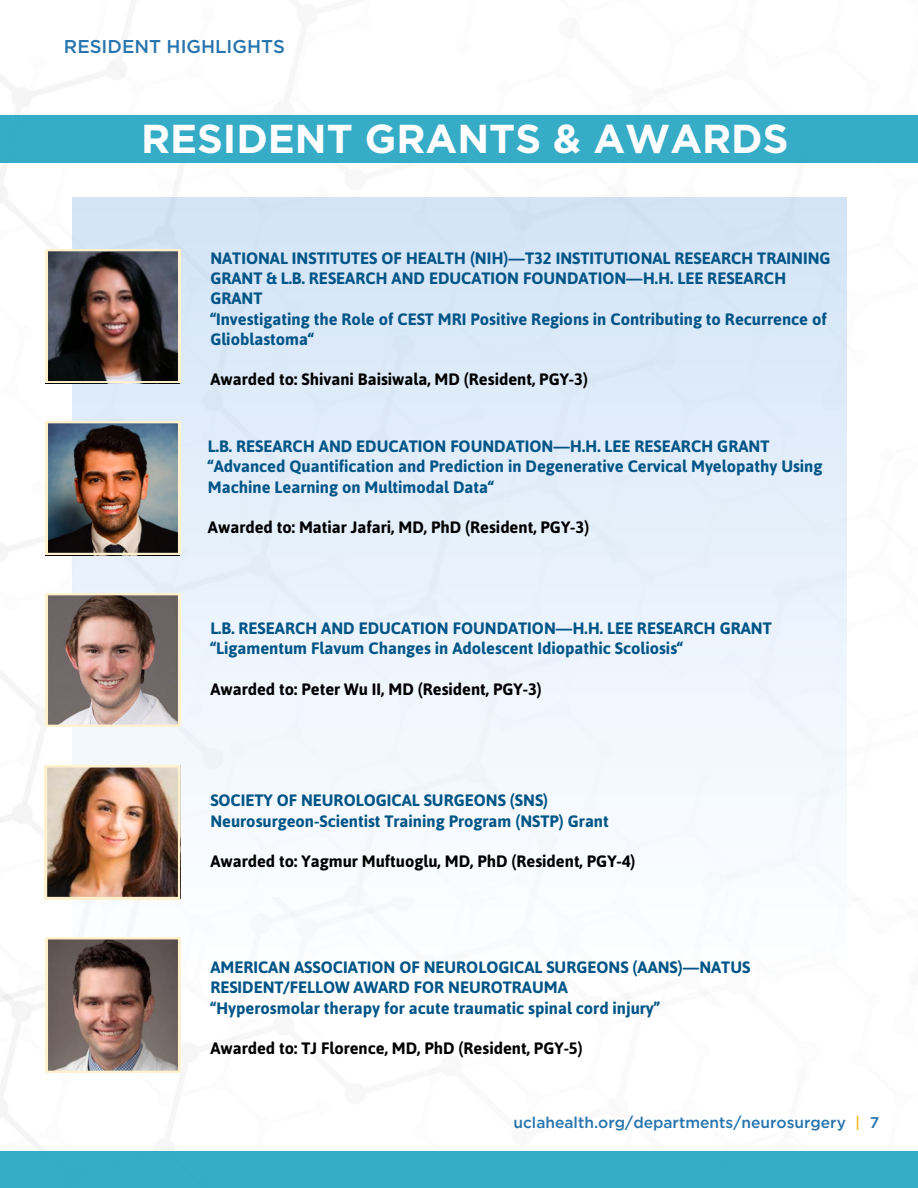
<style>
.page{position:relative;width:918px;height:1188px;background:#fff}
.page>*{position:absolute;margin:0;border:0;box-sizing:border-box;transform-origin:0 0}
.t1{font:700 40.35px "Gotham";color:#fff}
.t2{font:500 18.6px "Gotham";color:#2774ae}
.t3{font:700 16.5px/20.2px "Asap";color:#005587}
.t4{font:700 16.5px "Asap";color:#000}
.t5{font:500 15.6px "Gotham";color:#2774ae}
.s1{color:#ffb81c}
</style>
<div class="page">
<div style="left:0;top:1151px;width:918px;height:37px;background:#37acc7"></div>
<div style="left:0;top:115px;width:918px;height:47px;background:#37acc7"></div>
<div style="left:72px;top:198px;width:774px;height:777px;background:linear-gradient(to bottom,#d3e4f6,#feffff)"></div>
<img style="left:46px;top:937px;width:134px;height:136px">
<img style="left:45px;top:765px;width:135px;height:134px">
<svg style="left:46px;top:593px;width:134px;height:134px;background:#968079"></svg>
<img style="left:46px;top:421px;width:134px;height:134px">
<svg style="left:46px;top:249px;width:134px;height:134px;background:#514543"></svg>
<p class="t2" style="left:64px;top:35px;width:223px">RESIDENT HIGHLIGHTS</p>
<h3 class="t1" style="left:141px;top:114px;width:649px">RESIDENT GRANTS &amp; AWARDS</h3>
<h3 class="t3" style="left:210px;top:248px;width:622px">NATIONAL INSTITUTES OF HEALTH (NIH)—T32 INSTITUTIONAL RESEARCH TRAINING GRANT &amp; L.B. RESEARCH AND EDUCATION FOUNDATION—H.H. LEE RESEARCH GRANT<br>“Investigating the Role of CEST MRI Positive Regions in Contributing to Recurrence of Glioblastoma“</h3>
<h3 class="t4" style="left:210px;top:370px;width:379px">Awarded to: Shivani Baisiwala, MD (Resident, PGY-3)</h3>
<p class="t3" style="left:208px;top:436px;width:616px">L.B. RESEARCH AND EDUCATION FOUNDATION—H.H. LEE RESEARCH GRANT “Advanced Quantification and Prediction in Degenerative Cervical Myelopathy Using<br>Machine Learning on Multimodal Data“</p>
<p class="t4" style="left:208px;top:518px;width:383px">Awarded to: Matiar Jafari, MD, PhD (Resident, PGY-3)</p>
<p class="t3" style="left:210px;top:618px;width:563px">L.B. RESEARCH AND EDUCATION FOUNDATION—H.H. LEE RESEARCH GRANT “Ligamentum Flavum Changes in Adolescent Idiopathic Scoliosis“</p>
<p class="t4" style="left:210px;top:680px;width:333px">Awarded to: Peter Wu II, MD (Resident, PGY-3)</p>
<h3 class="t3" style="left:210px;top:790px;width:400px">SOCIETY OF NEUROLOGICAL SURGEONS (SNS)<br>Neurosurgeon-Scientist Training Program (NSTP) Grant</h3>
<h3 class="t4" style="left:210px;top:852px;width:427px">Awarded to: Yagmur Muftuoglu, MD, PhD (Resident, PGY-4)</h3>
<h3 class="t3" style="left:210px;top:957px;width:542px">AMERICAN ASSOCIATION OF NEUROLOGICAL SURGEONS (AANS)—NATUS<br>RESIDENT/FELLOW AWARD FOR NEUROTRAUMA<br>“Hyperosmolar therapy for acute traumatic spinal cord injury”</h3>
<p class="t4" style="left:210px;top:1039px;width:374px">Awarded to: TJ Florence, MD, PhD (Resident, PGY-5)</p>
<h3 class="t5" style="left:513px;top:1113px;width:367px">uclahealth.org/departments/neurosurgery <span class="s1">|</span> 7</h3>
</div>
